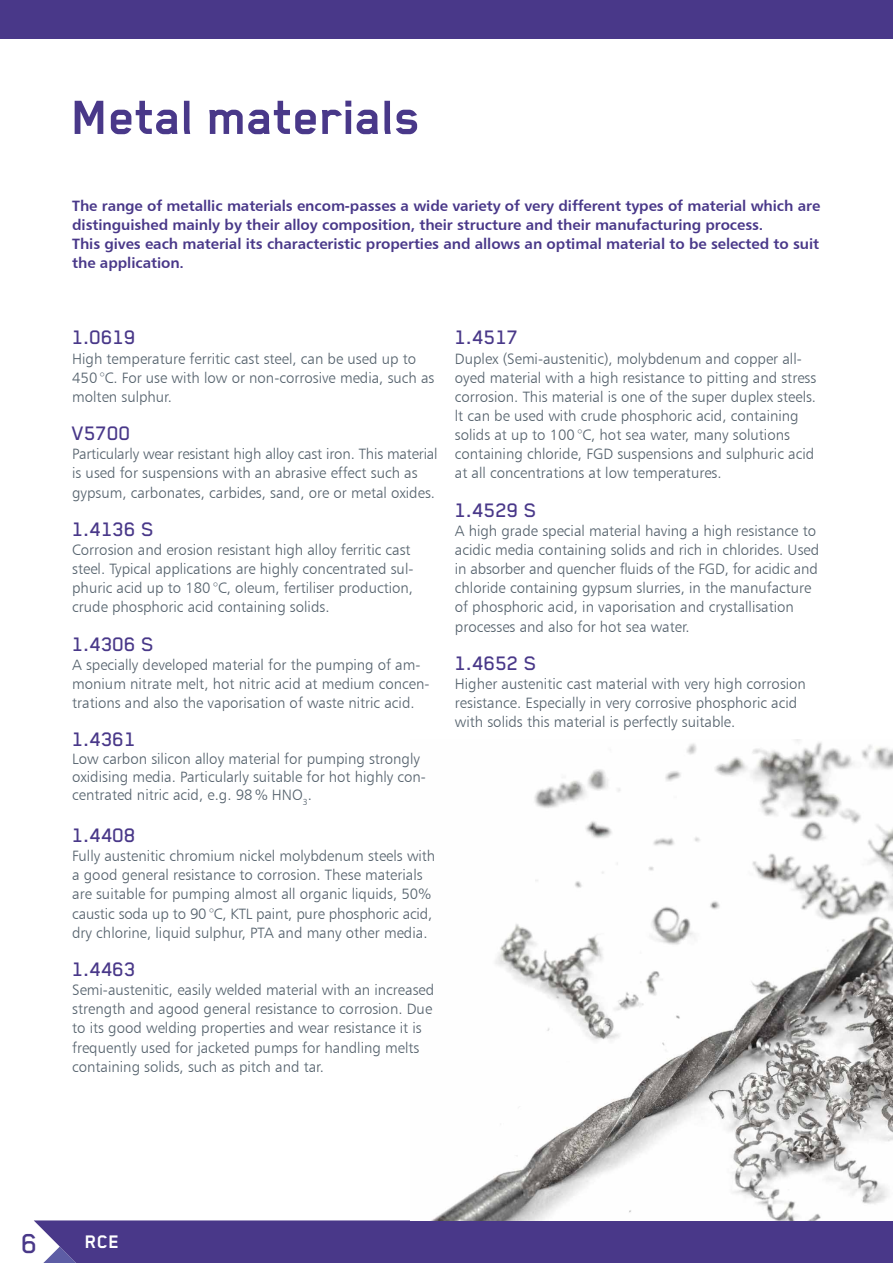
<style>
.page{position:relative;width:893px;height:1263px;background:#fff}
.page>*{position:absolute;margin:0;border:0;box-sizing:border-box;transform-origin:0 0}
.t1{font:700 55.5px "Blender Pro";color:#493889}
.t2{font:500 31.5px "Blender Pro";color:#493889}
.t3{font:500 22.5px "Blender Pro";color:#493889}
.t4{font:700 21px "Blender Pro";color:#fff}
.t5{font:15px/19.2px "Humanist 777 BT Light B";color:#54616c}
.t6{font:15px/19.2px "Humanist 777 BT Bold B";letter-spacing:-.005em;color:#493889}
</style>
<div class="page">
<div style="left:0;top:0;width:893px;height:38px;background:#493889"></div>
<div style="left:34px;top:1220px;width:833px;height:43px;background:#493889"></div>
<div style="left:867px;top:1220px;width:26px;height:43px;background:#493889"></div>
<img style="left:432px;top:740px;width:461px;height:480px">
<h1 class="t1" style="left:72px;top:87px;width:350px">Metal materials</h1>
<p class="t6" style="left:72px;top:195px;width:750px">The range of metallic materials encom-passes a wide variety of very different types of material which are distinguished mainly by their alloy composition, their structure and their manufacturing process.<br>This gives each material its characteristic properties and allows an optimal material to be selected to suit the application.</p>
<h3 class="t3" style="left:72px;top:326px;width:65px">1.0619</h3>
<p class="t5" style="left:72px;top:349px;width:364px">High temperature ferritic cast steel, can be used up to<br>450 °C. For use with low or non-corrosive media, such as molten sulphur.</p>
<h3 class="t3" style="left:72px;top:421px;width:60px">V5700</h3>
<p class="t5" style="left:72px;top:444px;width:367px">Particularly wear resistant high alloy cast iron. This material is used for suspensions with an abrasive effect such as gypsum, carbonates, carbides, sand, ore or metal oxides.</p>
<h3 class="t3" style="left:72px;top:517px;width:83px">1.4136 S</h3>
<p class="t5" style="left:72px;top:540px;width:343px">Corrosion and erosion resistant high alloy ferritic cast steel. Typical applications are highly concentrated sul&shy;phuric acid up to 180 °C, oleum, fertiliser production, crude phosphoric acid containing solids.</p>
<h3 class="t3" style="left:72px;top:632px;width:83px">1.4306 S</h3>
<p class="t5" style="left:72px;top:655px;width:359px">A specially developed material for the pumping of am&shy;monium nitrate melt, hot nitric acid at medium concen&shy;trations and also the vaporisation of waste nitric acid.</p>
<h3 class="t3" style="left:72px;top:727px;width:65px">1.4361</h3>
<p class="t5" style="left:72px;top:750px;width:355px;line-height:18px">Low carbon silicon alloy material for pumping strongly oxidising media. Particularly suitable for hot highly con&shy;centrated nitric acid, e.g. 98 % HNO<sub>3</sub>.</p>
<h3 class="t3" style="left:72px;top:823px;width:65px">1.4408</h3>
<p class="t5" style="left:72px;top:846px;width:365px">Fully austenitic chromium nickel molybdenum steels with a good general resistance to corrosion. These materials are suitable for pumping almost all organic liquids, 50% caustic soda up to 90 °C, KTL paint, pure phosphoric acid, dry chlorine, liquid sulphur, PTA and many other media.</p>
<h3 class="t3" style="left:72px;top:957px;width:65px">1.4463</h3>
<p class="t5" style="left:72px;top:980px;width:364px">Semi-austenitic, easily welded material with an increased strength and agood general resistance to corrosion. Due to its good welding properties and wear resistance it is frequently used for jacketed pumps for handling melts containing solids, such as pitch and tar.</p>
<h3 class="t3" style="left:455px;top:326px;width:65px">1.4517</h3>
<p class="t5" style="left:455px;top:348px;width:363px">Duplex (Semi-austenitic), molybdenum and copper all&shy;oyed material with a high resistance to pitting and stress corrosion. This material is one of the super duplex steels. lt can be used with crude phosphoric acid, containing solids at up to 100 °C, hot sea water, many solutions containing chloride, FGD suspensions and sulphuric acid at all concentrations at low temperatures.</p>
<h3 class="t3" style="left:455px;top:498px;width:83px">1.4529 S</h3>
<p class="t5" style="left:455px;top:521px;width:366px">A high grade special material having a high resistance to acidic media containing solids and rich in chlorides. Used in absorber and quencher fluids of the FGD, for acidic and chloride containing gypsum slurries, in the manufacture of phosphoric acid, in vaporisation and crystallisation processes and also for hot sea water.</p>
<h3 class="t3" style="left:455px;top:651px;width:83px">1.4652 S</h3>
<p class="t5" style="left:455px;top:674px;width:353px">Higher austenitic cast material with very high corrosion resistance. Especially in very corrosive phosphoric acid with solids this material is perfectly suitable.</p>
<h2 class="t2" style="left:22px;top:1226px;width:18px">6</h2>
<h3 class="t4" style="left:85px;top:1230px;width:36px">RCE</h3>
</div>
